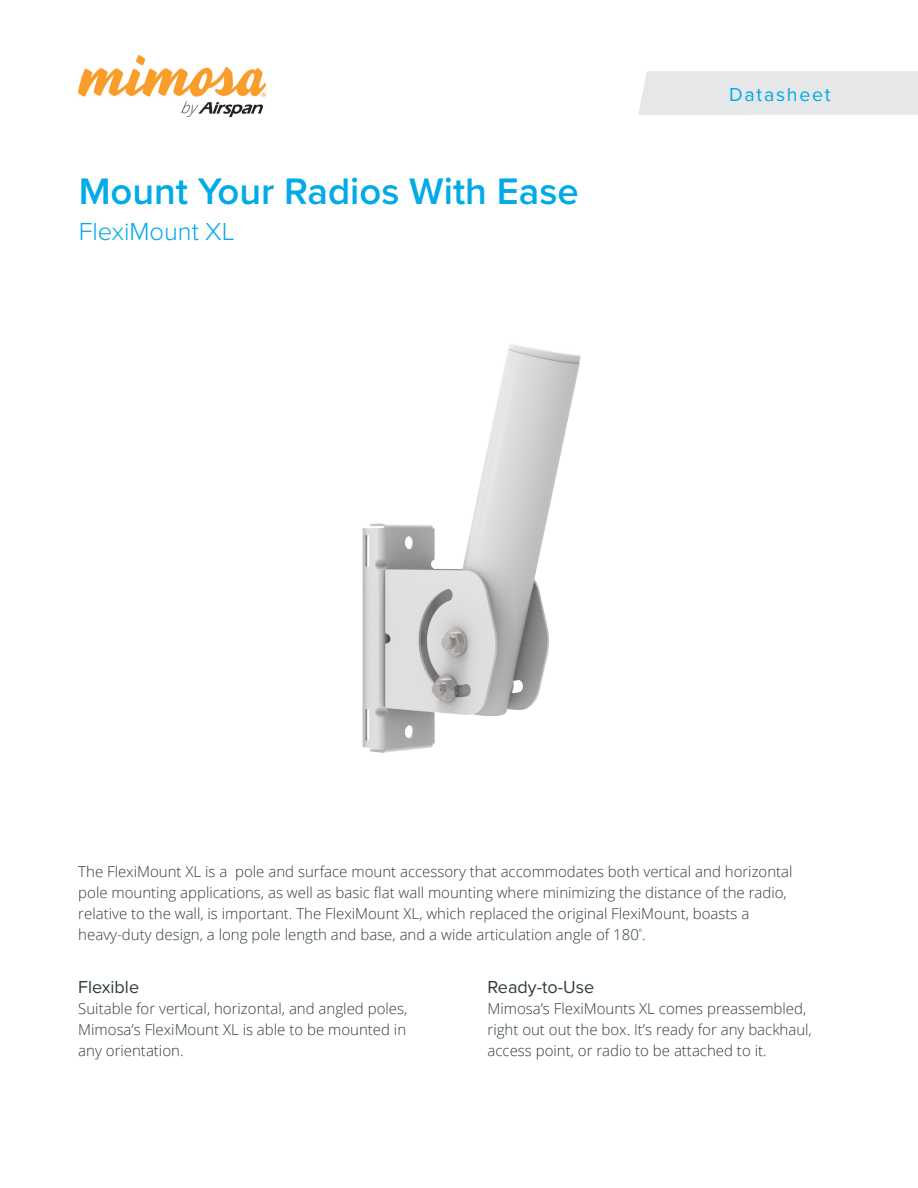
<style>
.page{position:relative;width:918px;height:1188px;background:#fff}
.page>*{position:absolute;margin:0;border:0;box-sizing:border-box;transform-origin:0 0}
._5b_TOCFigsub{font:600 38.25px "Proxima Nova";color:#00abe7}
._5b_TOCFigsub-2{font:300 25.5px "Proxima Nova";color:#00abe7}
._5b_TOCFigsub-3{font:19.5px "Proxima Nova";letter-spacing:.09em;color:#00abe7}
._5b_TOCFigsub-4{font:18px "Proxima Nova";color:#2f3b41}
.Body{font:300 15px/21px "Open Sans";color:#2f3b41}
._5b_TOCFigsub-5{font:300 15px/21px "Open Sans";color:#2f3b41;text-align:justify}
</style>
<div class="page">
<img style="left:78px;top:56px;width:188px;height:61px">
<div style="left:638px;top:71px;width:280px;height:44px;background:#e6e7e9"></div>
<img style="left:362px;top:344px;width:219px;height:409px">
<p class="_5b_TOCFigsub" style="left:79px;top:162px;width:502px">Mount Your Radios With Ease</p>
<p class="_5b_TOCFigsub-2" style="left:79px;top:212px;width:157px">FlexiMount XL</p>
<p class="_5b_TOCFigsub-3" style="left:729px;top:80px;width:103px">Datasheet</p>
<p class="Body" style="left:78px;top:861px;width:716px">The FlexiMount XL is a pole and surface mount accessory that accommodates both vertical and horizontal pole mounting applications, as well as basic flat wall mounting where minimizing the distance of the radio, relative to the wall, is important. The FlexiMount XL, which replaced the original FlexiMount, boasts a heavy-duty design, a long pole length and base, and a wide articulation angle of 180<sup>º</sup>.</p>
<p class="_5b_TOCFigsub-4" style="left:78px;top:973px;width:62px">Flexible</p>
<p class="_5b_TOCFigsub-5" style="left:78px;top:997px;width:331px">Suitable for vertical, horizontal, and angled poles, Mimosa’s FlexiMount XL is able to be mounted in any orientation.</p>
<p class="_5b_TOCFigsub-4" style="left:488px;top:973px;width:108px">Ready-to-Use</p>
<p class="_5b_TOCFigsub-5" style="left:488px;top:997px;width:326px;text-align:left">Mimosa’s FlexiMounts XL comes preassembled, right out out the box. It’s ready for any backhaul, access point, or radio to be attached to it.</p>
</div>
